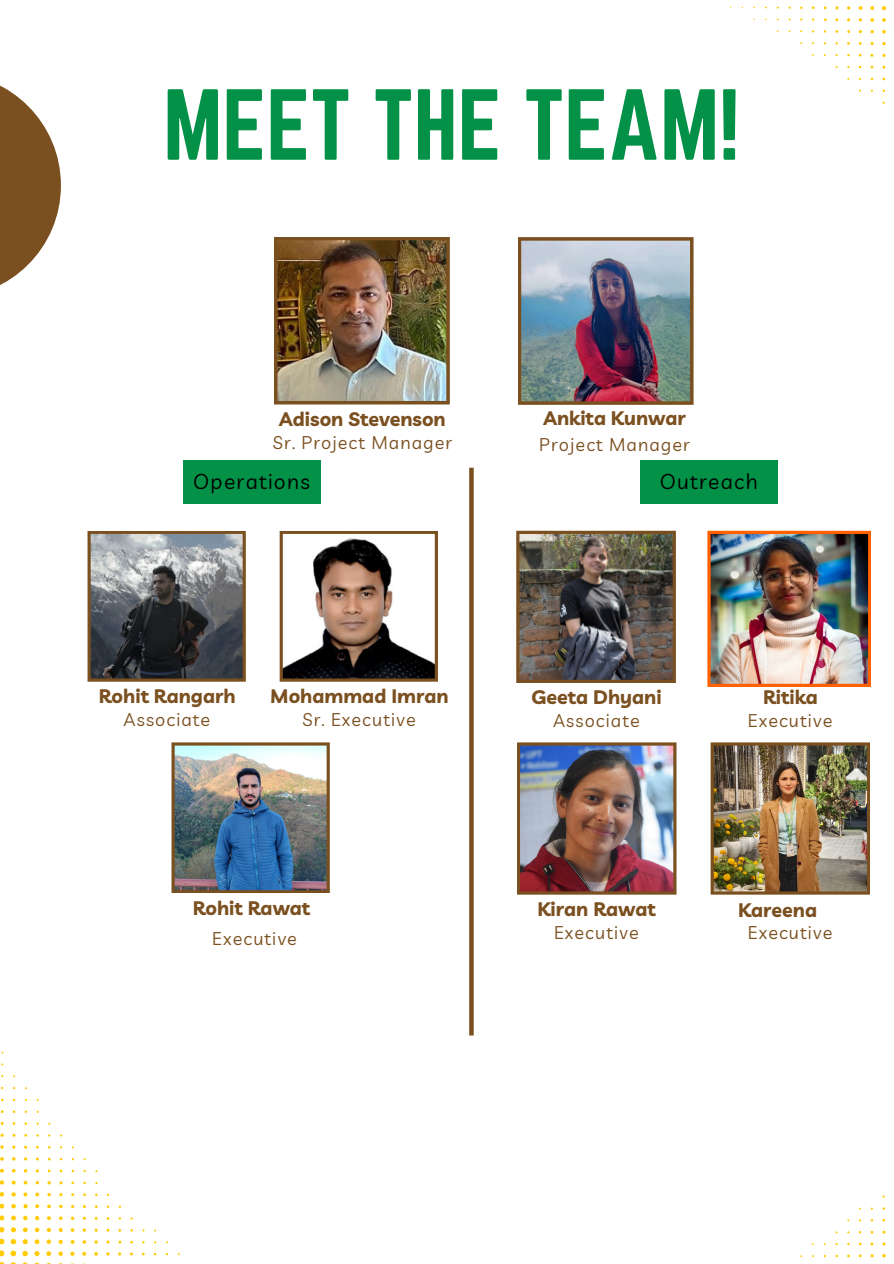
<style>
.page{position:relative;width:894px;height:1264px;background:#fff}
.page>*{position:absolute;margin:0;border:0;box-sizing:border-box;transform-origin:0 0}
.t1{font:88.2px "Norwester";color:#029147}
.t2{font:21px "Livvic";letter-spacing:.06em;color:#000}
.t3{font:700 19.5px "Livvic";color:#7b5020}
.t4{font:18px "Livvic";letter-spacing:.06em;color:#7b5020}
</style>
<div class="page">
<svg style="left:882px;top:6px;width:3px;height:4px"></svg>
<svg style="left:870px;top:6px;width:3px;height:4px"></svg>
<svg style="left:858px;top:6px;width:4px;height:4px"></svg>
<svg style="left:847px;top:6px;width:3px;height:4px"></svg>
<svg style="left:882px;top:18px;width:3px;height:4px"></svg>
<svg style="left:0;top:1250px;width:4px;height:6px"></svg>
<svg style="left:10px;top:1250px;width:6px;height:6px"></svg>
<svg style="left:22px;top:1250px;width:6px;height:6px"></svg>
<svg style="left:34px;top:1251px;width:5px;height:4px"></svg>
<svg style="left:46px;top:1251px;width:5px;height:4px"></svg>
<svg style="left:58px;top:1251px;width:5px;height:4px"></svg>
<svg style="left:70px;top:1251px;width:4px;height:4px"></svg>
<svg style="left:82px;top:1251px;width:4px;height:4px"></svg>
<svg style="left:94px;top:1252px;width:4px;height:3px"></svg>
<svg style="left:0;top:1238px;width:4px;height:6px"></svg>
<svg style="left:11px;top:1239px;width:5px;height:5px"></svg>
<svg style="left:23px;top:1239px;width:5px;height:5px"></svg>
<svg style="left:35px;top:1239px;width:4px;height:5px"></svg>
<svg style="left:47px;top:1239px;width:4px;height:4px"></svg>
<svg style="left:59px;top:1239px;width:4px;height:4px"></svg>
<svg style="left:71px;top:1240px;width:4px;height:3px"></svg>
<svg style="left:0;top:1227px;width:4px;height:5px"></svg>
<svg style="left:11px;top:1227px;width:5px;height:5px"></svg>
<svg style="left:23px;top:1227px;width:5px;height:5px"></svg>
<svg style="left:35px;top:1227px;width:4px;height:5px"></svg>
<svg style="left:47px;top:1228px;width:4px;height:3px"></svg>
<svg style="left:59px;top:1228px;width:4px;height:3px"></svg>
<svg style="left:0;top:1215px;width:4px;height:5px"></svg>
<svg style="left:11px;top:1215px;width:5px;height:5px"></svg>
<svg style="left:23px;top:1215px;width:5px;height:5px"></svg>
<svg style="left:35px;top:1216px;width:4px;height:4px"></svg>
<svg style="left:47px;top:1216px;width:4px;height:4px"></svg>
<svg style="left:0;top:1203px;width:4px;height:5px"></svg>
<svg style="left:11px;top:1204px;width:5px;height:4px"></svg>
<svg style="left:23px;top:1204px;width:5px;height:4px"></svg>
<svg style="left:35px;top:1204px;width:4px;height:4px"></svg>
<svg style="left:47px;top:1204px;width:4px;height:4px"></svg>
<svg style="left:0;top:1192px;width:4px;height:4px"></svg>
<svg style="left:12px;top:1192px;width:4px;height:4px"></svg>
<svg style="left:23px;top:1192px;width:4px;height:4px"></svg>
<svg style="left:35px;top:1192px;width:4px;height:4px"></svg>
<svg style="left:47px;top:1192px;width:4px;height:4px"></svg>
<svg style="left:0;top:1180px;width:4px;height:4px"></svg>
<svg style="left:12px;top:1180px;width:4px;height:4px"></svg>
<svg style="left:0;top:1168px;width:4px;height:4px"></svg>
<svg style="left:12px;top:1169px;width:4px;height:3px"></svg>
<svg style="left:0;top:1157px;width:4px;height:3px"></svg>
<img style="left:518px;top:237px;width:175px;height:168px">
<img style="left:274px;top:237px;width:175px;height:167px">
<svg style="left:469px;top:467px;width:4px;height:568px;background:#81582b"></svg>
<svg style="left:87px;top:531px;width:159px;height:150px;background:#656666"></svg>
<svg style="left:279px;top:531px;width:159px;height:150px"></svg>
<img style="left:171px;top:742px;width:159px;height:151px">
<div style="left:182px;top:460px;width:138px;height:43px;background:#029147"></div>
<div style="left:639px;top:460px;width:138px;height:43px;background:#029147"></div>
<img style="left:516px;top:530px;width:159px;height:153px">
<img style="left:517px;top:742px;width:159px;height:152px">
<img style="left:710px;top:742px;width:160px;height:152px">
<img style="left:707px;top:530px;width:164px;height:157px">
<svg style="left:0;top:85px;width:61px;height:200px"></svg>
<p class="t1" style="left:163px;top:71px;width:578px">MEET THE TEAM!</p>
<p class="t3" style="left:279px;top:406px;width:168px">Adison Stevenson</p>
<p class="t3" style="left:543px;top:405px;width:144px">Ankita Kunwar</p>
<h2 class="t4" style="left:273px;top:431px;width:181px">Sr. Project Manager</h2>
<p class="t4" style="left:539px;top:432px;width:152px">Project Manager</p>
<h2 class="t2" style="left:193px;top:468px;width:118px">Operations</h2>
<h2 class="t2" style="left:659px;top:468px;width:99px">Outreach</h2>
<p class="t3" style="left:99px;top:683px;width:138px">Rohit Rangarh</p>
<p class="t4" style="left:124px;top:707px;width:88px">Associate</p>
<h3 class="t3" style="left:270px;top:683px;width:180px">Mohammad Imran</h3>
<p class="t4" style="left:302px;top:707px;width:115px">Sr. Executive</p>
<p class="t3" style="left:531px;top:684px;width:131px">Geeta Dhyani</p>
<p class="t3" style="left:762px;top:684px;width:56px">Ritika</p>
<h2 class="t4" style="left:553px;top:709px;width:88px">Associate</h2>
<p class="t4" style="left:747px;top:709px;width:86px">Executive</p>
<p class="t3" style="left:193px;top:895px;width:119px">Rohit Rawat</p>
<h2 class="t4" style="left:212px;top:926px;width:86px">Executive</h2>
<p class="t3" style="left:537px;top:896px;width:120px">Kiran Rawat</p>
<p class="t4" style="left:554px;top:920px;width:86px">Executive</p>
<p class="t3" style="left:737px;top:897px;width:81px">Kareena</p>
<h2 class="t4" style="left:747px;top:920px;width:86px">Executive</h2>
</div>
